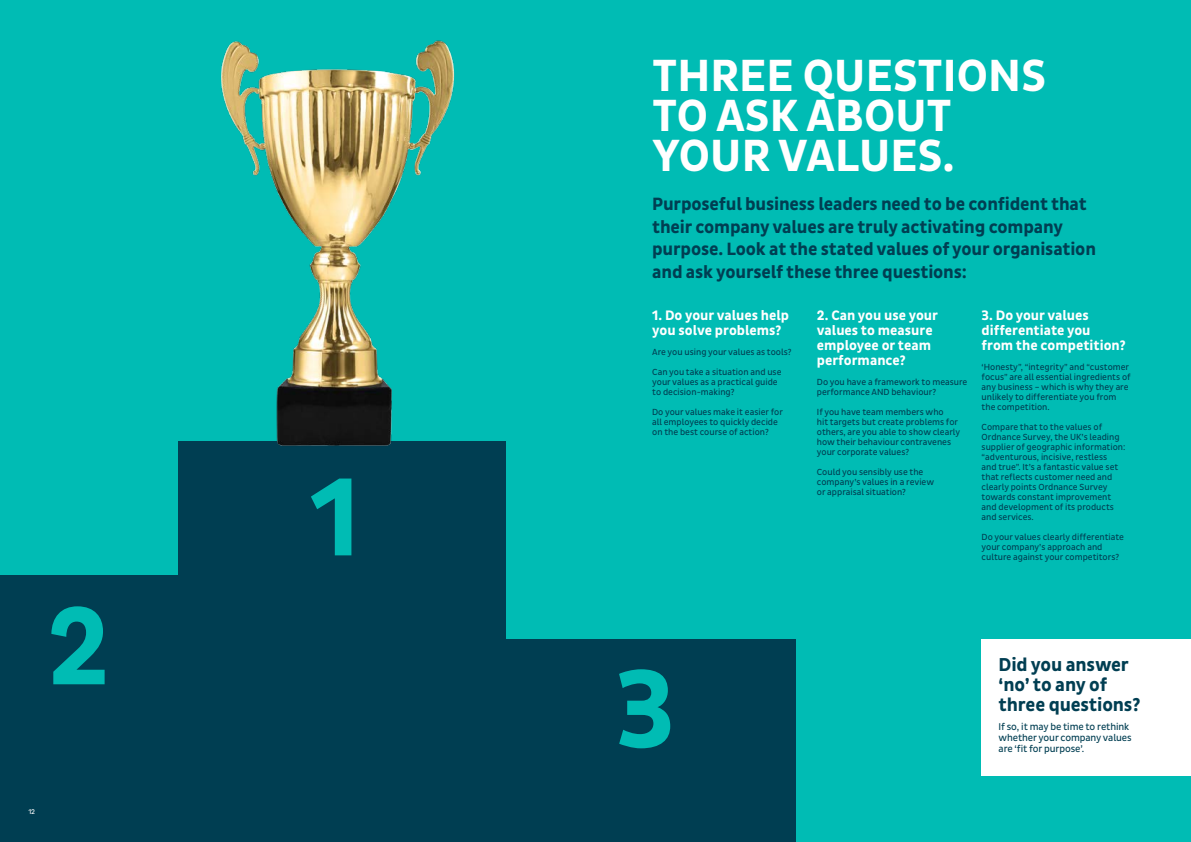
<style>
.page{position:relative;width:1191px;height:842px;background:#00bcb4}
.page>*{position:absolute;margin:0;border:0;box-sizing:border-box;transform-origin:0 0}
.t1{font:700 113px "Pluto Sans Cond";color:#00bcb4}
.t2{font:700 45.9px/40.1px "Pluto Sans Cond";letter-spacing:.005em;color:#fff}
.t3{font:700 19px/20px "Pluto Sans Cond";letter-spacing:-.01em;color:#003e52}
.t4{font:700 18.1px/22.6px "Pluto Sans Cond";letter-spacing:-.01em;color:#003e52}
.t5{font:700 14px/15px "Pluto Sans Cond";color:#fff}
.t6{font:10px/11px "Pluto Sans Cond";letter-spacing:-.01em;color:#003e52}
.t7{font:9px/10px "Pluto Sans Cond";color:#003e52}
.t8{font:7px "Pluto Sans Cond";color:#fff}
</style>
<div class="page">
<div style="left:0;top:575px;width:196px;height:267px;background:#003e52"></div>
<div style="left:178px;top:442px;width:327px;height:400px;background:#003e52"></div>
<div style="left:448px;top:639px;width:348px;height:203px;background:#003e52"></div>
<img style="left:203px;top:40px;width:268px;height:406px">
<div style="left:981px;top:639px;width:210px;height:137px;background:#fff"></div>
<h1 class="t1" style="left:47px;top:582px;width:65px">2</h1>
<p class="t8" style="left:28px;top:807px;width:8px">12</p>
<h1 class="t1" style="left:310px;top:453px;width:52px">1</h1>
<h2 class="t2" style="left:652px;top:57px;width:395px">THREE QUESTIONS<br>TO ASK ABOUT<br>YOUR VALUES.</h2>
<h3 class="t4" style="left:652px;top:193px;width:445px">Purposeful business leaders need to be confident that their company values are truly activating company purpose. Look at the stated values of your organisation and ask yourself these three questions:</h3>
<h3 class="t5" style="left:652px;top:308px;width:138px">1. Do your values help you solve problems?</h3>
<p class="t7" style="left:652px;top:347px;width:141px">Are you using your values as tools?</p>
<p class="t7" style="left:652px;top:367px;width:131px">Can you take a situation and use your values as a practical guide to decision-making?</p>
<p class="t7" style="left:652px;top:407px;width:132px">Do your values make it easier for all employees to quickly decide on the best course of action?</p>
<h3 class="t5" style="left:817px;top:308px;width:123px">2. Can you use your values to measure employee or team performance?</h3>
<p class="t7" style="left:817px;top:377px;width:152px">Do you have a framework to measure performance AND behaviour?</p>
<p class="t7" style="left:817px;top:407px;width:145px">If you have team members who<br>hit targets but create problems for others, are you able to show clearly how their behaviour contravenes your corporate values?</p>
<p class="t7" style="left:817px;top:467px;width:119px">Could you sensibly use the company’s values in a review or appraisal situation?</p>
<h3 class="t5" style="left:981px;top:308px;width:146px">3. Do your values differentiate you from the competition?</h3>
<p class="t7" style="left:981px;top:362px;width:151px">‘Honesty”, “integrity” and “customer focus” are all essential ingredients of any business – which is why they are unlikely to differentiate you from the competition.</p>
<p class="t7" style="left:981px;top:422px;width:145px">Compare that to the values of<br>Ordnance Survey, the UK’s leading supplier of geographic information: “adventurous, incisive, restless<br>and true”. It’s a fantastic value set that reflects customer need and clearly points Ordnance Survey towards constant improvement and development of its products and services.</p>
<p class="t7" style="left:981px;top:532px;width:144px">Do your values clearly differentiate your company’s approach and culture against your competitors?</p>
<h1 class="t1" style="left:614px;top:645px;width:63px">3</h1>
<h3 class="t3" style="left:998px;top:655px;width:143px">Did you answer ‘no’ to any of three questions?</h3>
<p class="t6" style="left:998px;top:721px;width:135px">If so, it may be time to rethink whether your company values are ‘fit for purpose’.</p>
</div>
